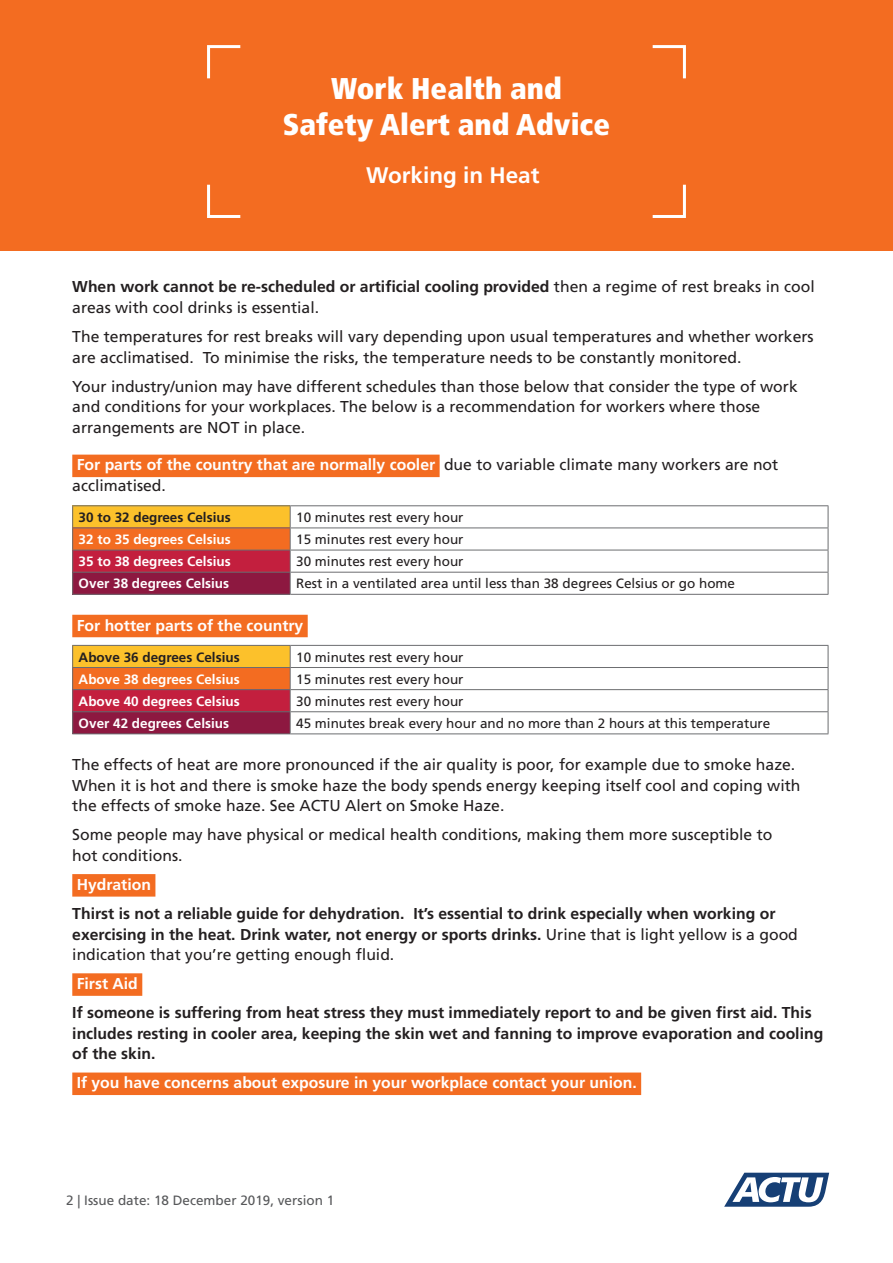
<style>
.page{position:relative;width:893px;height:1263px;background:#fff}
.page>*{position:absolute;margin:0;border:0;box-sizing:border-box;transform-origin:0 0}
.t1{font:900 condensed 30px/36px "Frutiger";color:#fff;text-align:center}
.t2{font:700 22.5px "Frutiger";color:#fff}
.t3{font:15.75px/20.5px "Frutiger";color:#231f20}
.t4{font:700 15.75px/20.5px "Frutiger";color:#231f20}
.t5{font:700 15.75px "Frutiger";color:#fff}
.t6{font:13.5px "Frutiger";color:#231f20}
.t7{font:700 13.5px "Frutiger";color:#fff}
.t8{font:700 13.5px "Frutiger";color:#231f20}
.t9{font:13.5px "Frutiger";color:#57585a}
.s1{font-weight:700}
.s2{font-weight:700;color:#fff}
.s3{font-weight:400}
</style>
<div class="page">
<svg style="left:724px;top:1173px;width:105px;height:34px"></svg>
<div style="left:72px;top:455px;width:368px;height:22px;background:#f36c21"></div>
<div style="left:72px;top:615px;width:236px;height:22px;background:#f36c21"></div>
<div style="left:72px;top:874px;width:83px;height:22px;background:#f36c21"></div>
<div style="left:72px;top:973px;width:70px;height:23px;background:#f36c21"></div>
<div style="left:72px;top:1072px;width:569px;height:23px;background:#f36c21"></div>
<div style="left:73px;top:506px;width:217px;height:22px;background:#fcc12b"></div>
<div style="left:73px;top:528px;width:217px;height:22px;background:#f36c21"></div>
<div style="left:73px;top:550px;width:217px;height:22px;background:#c31f3e"></div>
<div style="left:73px;top:572px;width:217px;height:22px;background:#8d1840"></div>
<hr style="left:72px;top:505px;width:218px;height:1px;background:#6c6d70">
<hr style="left:290px;top:505px;width:538px;height:1px;background:#6c6d70">
<hr style="left:72px;top:527px;width:218px;height:1px;background:#6c6d70">
<hr style="left:290px;top:527px;width:538px;height:1px;background:#6c6d70">
<hr style="left:72px;top:550px;width:218px;height:1px;background:#6c6d70">
<hr style="left:290px;top:550px;width:538px;height:1px;background:#6c6d70">
<hr style="left:72px;top:572px;width:218px;height:1px;background:#6c6d70">
<svg style="left:72px;top:506px;width:1px;height:88px"></svg>
<hr style="left:290px;top:572px;width:538px;height:1px;background:#6c6d70">
<svg style="left:290px;top:506px;width:1px;height:88px"></svg>
<svg style="left:828px;top:506px;width:1px;height:88px"></svg>
<hr style="left:72px;top:594px;width:218px;height:1px;background:#6c6d70">
<hr style="left:290px;top:594px;width:538px;height:1px;background:#6c6d70">
<div style="left:73px;top:645px;width:217px;height:22px;background:#fcc12b"></div>
<div style="left:73px;top:667px;width:217px;height:23px;background:#f36c21"></div>
<div style="left:73px;top:690px;width:217px;height:22px;background:#c31f3e"></div>
<div style="left:73px;top:712px;width:217px;height:22px;background:#8d1840"></div>
<hr style="left:72px;top:645px;width:218px;height:1px;background:#6c6d70">
<hr style="left:290px;top:645px;width:538px;height:1px;background:#6c6d70">
<hr style="left:72px;top:667px;width:218px;height:1px;background:#6c6d70">
<hr style="left:290px;top:667px;width:538px;height:1px;background:#6c6d70">
<hr style="left:72px;top:689px;width:218px;height:1px;background:#6c6d70">
<hr style="left:290px;top:689px;width:538px;height:1px;background:#6c6d70">
<hr style="left:72px;top:711px;width:218px;height:1px;background:#6c6d70">
<svg style="left:72px;top:646px;width:1px;height:87px"></svg>
<hr style="left:290px;top:711px;width:538px;height:1px;background:#6c6d70">
<svg style="left:290px;top:646px;width:1px;height:87px"></svg>
<svg style="left:828px;top:646px;width:1px;height:87px"></svg>
<hr style="left:72px;top:733px;width:218px;height:1px;background:#6c6d70">
<hr style="left:290px;top:733px;width:538px;height:1px;background:#6c6d70">
<div style="left:0;top:0;width:893px;height:251px;background:#f36c21"></div>
<svg style="left:207px;top:45px;width:34px;height:34px"></svg>
<svg style="left:652px;top:45px;width:34px;height:34px"></svg>
<svg style="left:652px;top:184px;width:34px;height:34px"></svg>
<svg style="left:207px;top:184px;width:34px;height:34px"></svg>
<h1 class="t1" style="left:283px;top:70px;width:329px">Work Health and<br>Safety Alert and Advice</h1>
<h2 class="t2" style="left:366px;top:162px;width:175px">Working in Heat</h2>
<p class="t3" style="left:72px;top:277px;width:744px"><span class="s1">When work cannot be re-scheduled or artificial cooling provided</span> then a regime of rest breaks in cool areas with cool drinks is essential.</p>
<p class="t3" style="left:72px;top:326px;width:743px">The temperatures for rest breaks will vary depending upon usual temperatures and whether workers are acclimatised. To minimise the risks, the temperature needs to be constantly monitored.</p>
<p class="t3" style="left:72px;top:376px;width:727px">Your industry/union may have different schedules than those below that consider the type of work and conditions for your workplaces. The below is a recommendation for workers where those arrangements are NOT in place.</p>
<p class="t3" style="left:72px;top:455px;width:708px"><span class="s2">For parts of the country that are normally cooler</span> due to variable climate many workers are not acclimatised.</p>
<p class="t8" style="left:79px;top:509px;width:154px">30 to 32 degrees Celsius</p>
<p class="t6" style="left:296px;top:509px;width:169px">10 minutes rest every hour</p>
<p class="t7" style="left:79px;top:531px;width:154px">32 to 35 degrees Celsius</p>
<p class="t6" style="left:296px;top:531px;width:169px">15 minutes rest every hour</p>
<p class="t7" style="left:79px;top:553px;width:154px">35 to 38 degrees Celsius</p>
<p class="t6" style="left:296px;top:553px;width:169px">30 minutes rest every hour</p>
<p class="t7" style="left:79px;top:576px;width:152px">Over 38 degrees Celsius</p>
<p class="t6" style="left:296px;top:576px;width:440px">Rest in a ventilated area until less than 38 degrees Celsius or go home</p>
<p class="t5" style="left:77px;top:616px;width:228px">For hotter parts of the country</p>
<p class="t8" style="left:79px;top:649px;width:163px">Above 36 degrees Celsius</p>
<p class="t6" style="left:296px;top:649px;width:169px">10 minutes rest every hour</p>
<p class="t7" style="left:79px;top:671px;width:163px">Above 38 degrees Celsius</p>
<p class="t6" style="left:296px;top:671px;width:169px">15 minutes rest every hour</p>
<p class="t7" style="left:79px;top:693px;width:163px">Above 40 degrees Celsius</p>
<p class="t6" style="left:296px;top:693px;width:169px">30 minutes rest every hour</p>
<p class="t7" style="left:79px;top:715px;width:152px">Over 42 degrees Celsius</p>
<p class="t6" style="left:296px;top:715px;width:476px">45 minutes break every hour and no more than 2 hours at this temperature</p>
<p class="t3" style="left:72px;top:754px;width:730px">The effects of heat are more pronounced if the air quality is poor, for example due to smoke haze.<br>When it is hot and there is smoke haze the body spends energy keeping itself cool and coping with the effects of smoke haze. See ACTU Alert on Smoke Haze.</p>
<p class="t3" style="left:72px;top:824px;width:702px">Some people may have physical or medical health conditions, making them more susceptible to hot conditions.</p>
<p class="t5" style="left:77px;top:875px;width:76px">Hydration</p>
<p class="t4" style="left:72px;top:903px;width:727px">Thirst is not a reliable guide for dehydration. It’s essential to drink especially when working or exercising in the heat. Drink water, not energy or sports drinks. <span class="s3">Urine that is light yellow is a good indication that you’re getting enough fluid.</span></p>
<p class="t5" style="left:77px;top:974px;width:63px">First Aid</p>
<p class="t4" style="left:72px;top:1002px;width:752px">If someone is suffering from heat stress they must immediately report to and be given first aid. This includes resting in cooler area, keeping the skin wet and fanning to improve evaporation and cooling of the skin.</p>
<p class="t5" style="left:77px;top:1073px;width:562px">If you have concerns about exposure in your workplace contact your union.</p>
<p class="t9" style="left:66px;top:1192px;width:269px">2 | Issue date: 18 December 2019, version 1</p>
</div>
